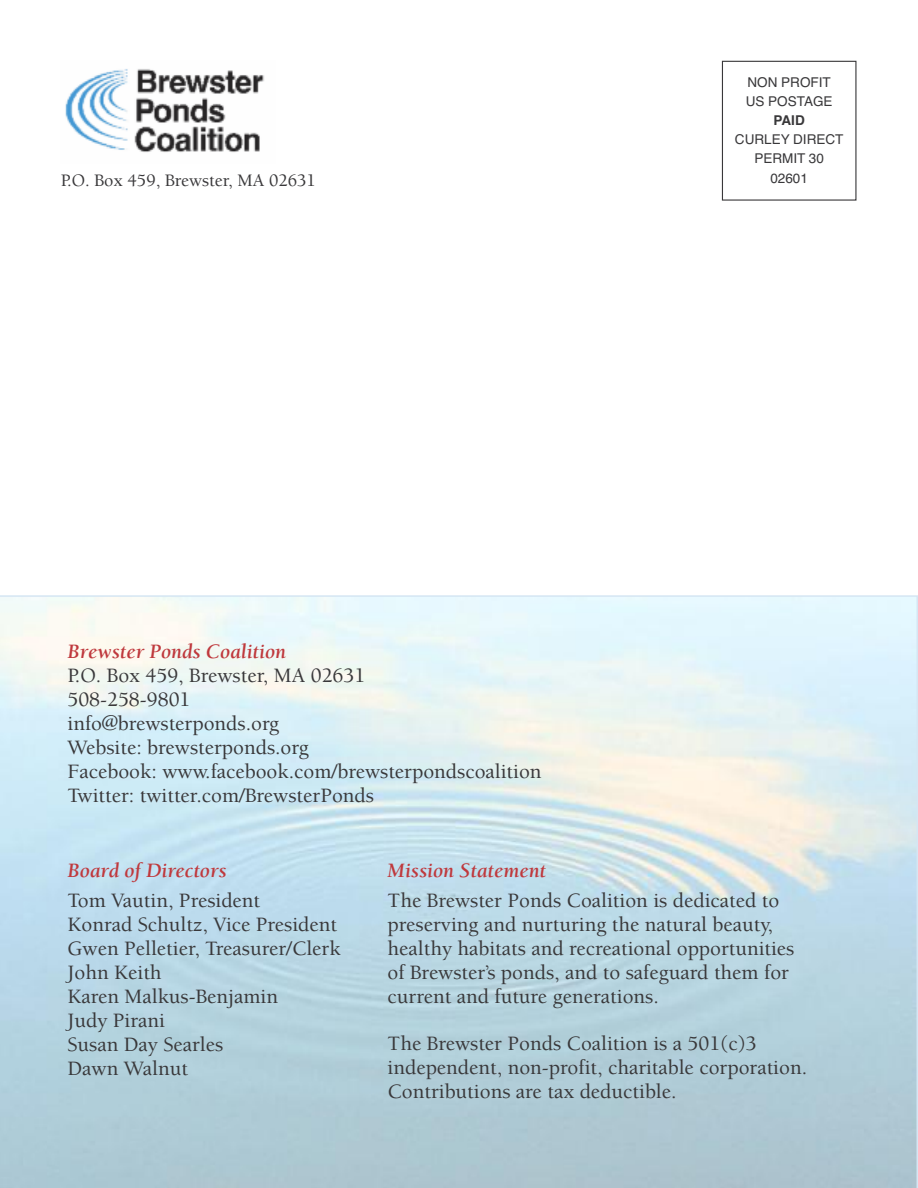
<style>
.page{position:relative;width:918px;height:1188px;background:#fff}
.page>*{position:absolute;margin:0;border:0;box-sizing:border-box;transform-origin:0 0}
.t1{font:500 21px/24px "Berkeley";color:#39383a}
.t2{font:italic 700 21px "Berkeley";color:#bf393d}
.t3{font:500 18px "Berkeley";color:#39383a}
.t4{font:13.5px/19.2px "Helvetica";color:#39383a}
.t5{font:700 13.5px "Helvetica";color:#39383a}
</style>
<div class="page">
<svg style="left:0;top:595px;width:918px;height:593px;background:#c8dfe7"></svg>
<img style="left:65px;top:69px;width:199px;height:83px">
<div style="left:722px;top:61px;width:134px;height:140px;border:1px solid #39383a"></div>
<p class="t3" style="left:61px;top:173px;width:257px">P.O. Box 459, Brewster, MA 02631</p>
<p class="t2" style="left:68px;top:643px;width:220px">Brewster Ponds Coalition</p>
<p class="t1" style="left:67px;top:665px;width:476px">P.O. Box 459, Brewster, MA 02631<br>508-258-9801<br>info@brewsterponds.org<br>Website: brewsterponds.org<br>Facebook: www.facebook.com/brewsterpondscoalition<br>Twitter: twitter.com/BrewsterPonds</p>
<p class="t4" style="left:746px;top:72px;width:88px">NON PROFIT<br>US POSTAGE</p>
<p class="t5" style="left:774px;top:112px;width:33px">PAID</p>
<p class="t4" style="left:735px;top:130px;width:110px;text-align:center">CURLEY DIRECT<br>PERMIT 30<br>02601</p>
<p class="t2" style="left:68px;top:863px;width:161px">Board of Directors</p>
<p class="t1" style="left:67px;top:891px;width:275px">Tom Vautin, President<br>Konrad Schultz, Vice President<br>Gwen Pelletier, Treasurer/Clerk<br>John Keith<br>Karen Malkus-Benjamin<br>Judy Pirani<br>Susan Day Searles<br>Dawn Walnut</p>
<p class="t2" style="left:388px;top:863px;width:160px">Mission Statement</p>
<p class="t1" style="left:388px;top:891px;width:408px">The Brewster Ponds Coalition is dedicated to preserving and nurturing the natural beauty, healthy habitats and recreational opportunities of Brewster’s ponds, and to safeguard them for current and future generations.</p>
<p class="t1" style="left:388px;top:1033px;width:421px">The Brewster Ponds Coalition is a 501(c)3 independent, non-profit, charitable corporation.<br>Contributions are tax deductible.</p>
</div>
